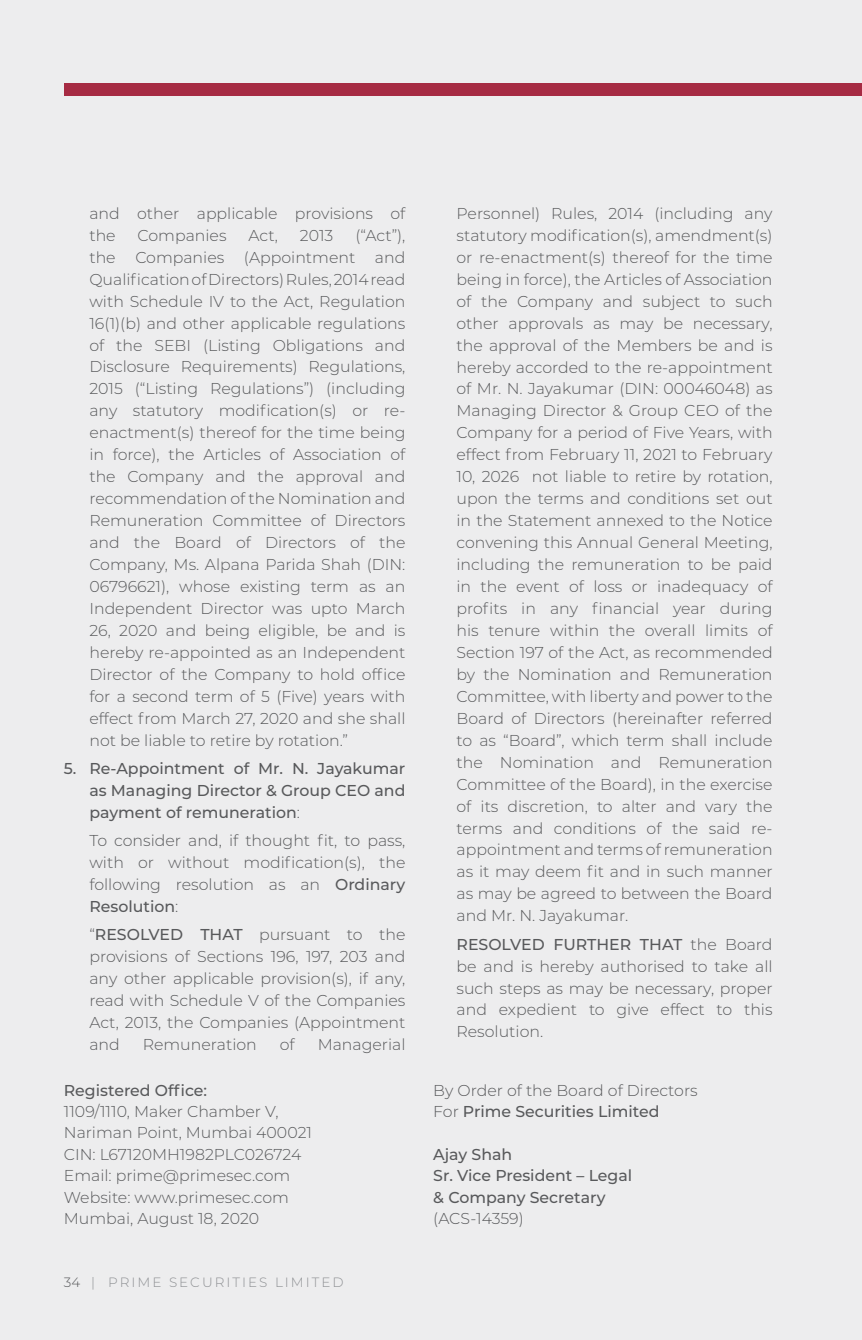
<style>
.page{position:relative;width:862px;height:1340px;background:#fff}
.page>*{position:absolute;margin:0;border:0;box-sizing:border-box;transform-origin:0 0}
.t1{font:300 15.75px/22.1px "Montserrat";color:#58595b;text-align:justify}
.t2{font:500 15.75px/22.1px "Montserrat";color:#58595b;text-align:justify}
.t3{font:300 13.5px "Montserrat";letter-spacing:.15em;color:#8f9194}
.s1{font-weight:300}
.s2{font-weight:500}
.s3{color:#58595b}
</style>
<div class="page">
<div style="left:0;top:0;width:861px;height:1339px;background:#ededee"></div>
<div style="left:64px;top:83px;width:797px;height:13px;background:#a62b43"></div>
<p class="t1" style="left:89px;top:202px;width:317px">and other applicable provisions of the</p>
<p class="t1" style="left:89px;top:224px;width:317px;text-indent:266px">(“Act”), the Companies (Appointment and Qualification of Directors) Rules, 2014 read with Schedule IV to the Act, Regulation 16(1)(b) and other applicable regulations of the SE BI (Listing Obligations and Disclosure Requirements) Regulations, 2015 (“Listing Regulations”) (including any statutory modification(s) or re&shy;enactment(s) thereof for the time being in force), the Articles of Association of the Company and the approval and recommendation of the Nomination and Remuneration Committee of Directors and the Board of Directors of the Company, Ms. Alpana Parida Shah (DIN:<br>06796621), whose existing term as an Independent Director was upto March 26, 2020 and being eligible, be and is hereby re-appointed as an Independent Director of the Company to hold office for a second term of 5 (Five) years with effect from March 27, 2020 and she shall not be liable to retire by rotation.”</p>
<p class="t2" style="left:89px;top:756px;width:317px;text-indent:-26px">5. Re-Appointment of Mr. N. Jayakumar as Managing Director &amp; Group CEO and payment of remuneration<span class="s1">:</span></p>
<p class="t1" style="left:89px;top:829px;width:317px;text-indent:-26px">To consider and, if thought fit, to pass, with or without modification(s), the following resolution as an <span class="s2">Ordinary Resolution</span>:</p>
<p class="t1" style="left:89px;top:923px;width:317px">“<span class="s2">RESOLVED THAT</span> pursuant to the provisions of Sections 196, 197, 203 and any other applicable provision(s), if any, read with Schedule V of the Companies Act, 2013, the Companies (Appointment and</p>
<p class="t1" style="left:137px;top:224px;width:90px">Companies</p>
<p class="t1" style="left:248px;top:224px;width:31px">Act,</p>
<p class="t1" style="left:300px;top:224px;width:35px">2013</p>
<p class="t1" style="left:143px;top:1033px;width:116px">Remuneration</p>
<p class="t1" style="left:280px;top:1033px;width:16px">of</p>
<p class="t1" style="left:317px;top:1033px;width:89px">Managerial</p>
<p class="t1" style="left:456px;top:202px;width:317px">Personnel) Rules, 2014 (including any statutory modification(s), amendment(s) or re-enactment(s) thereof for the time being in force), the Articles of Association of the Company and subject to such other approvals as may be necessary, the approval of the Members be and is hereby accorded to the re-appointment of Mr. N . Jayakumar (DIN : 00046048) as Managing Director &amp; Group CEO of the Company for a period of Five Years, with effect from February 11, 2021 to February 10, 2026 not liable to retire by rotation, upon the terms and conditions set out in the Statement annexed to the N otice convening this Annual General Meeting, including the remuneration to be paid in the event of loss or inadequacy of profits in any financial year during his tenure within the overall limits of Section 197 of the Act, as recommended by the Nomination and Remuneration Committee, with liberty and power to the Board of Directors (hereinafter referred to as “Board”, which term shall include the Nomination and Remuneration Committee of the Board), in the exercise of its discretion, to alter and vary the terms and conditions of the said re&shy;appointment and terms of remuneration as it may deem fit and in such manner as may be agreed to between the Board and Mr. N. Jayakumar.</p>
<p class="t1" style="left:456px;top:932px;width:317px"><span class="s2">RESOLVED FURTHER THAT</span> the Board be and is hereby authorised to take all such steps as may be necessary, proper and expedient to give effect to this Resolution.</p>
<p class="t2" style="left:64px;top:1078px;width:145px">Registered Office:</p>
<p class="t1" style="left:433px;top:1078px;width:266px">By Order of the Board of Directors</p>
<p class="t1" style="left:64px;top:1099px;width:216px">1109/1110, Maker Chamber V,</p>
<p class="t2" style="left:433px;top:1099px;width:227px"><span class="s1">For</span> Prime Securities Limited</p>
<p class="t1" style="left:64px;top:1121px;width:250px;line-height:21.4px">N ariman Point, Mumbai 400021<br>CIN : L67120MH1982PLC026724</p>
<p class="t2" style="left:433px;top:1142px;width:80px">Ajay Shah</p>
<p class="t1" style="left:64px;top:1164px;width:228px">Email: prime@primesec.com</p>
<p class="t2" style="left:433px;top:1163px;width:200px">Sr. Vice President – Legal</p>
<p class="t1" style="left:64px;top:1185px;width:226px">Website: www.primesec.com</p>
<p class="t2" style="left:433px;top:1185px;width:174px">&amp; Company Secretary</p>
<p class="t1" style="left:64px;top:1206px;width:197px">Mumbai, August 18, 2020</p>
<p class="t1" style="left:433px;top:1206px;width:92px">(ACS-14359)</p>
<p class="t3" style="left:64px;top:1272px;width:56px"><span class="s3">34</span> | Prim</p>
<p class="t3" style="left:152px;top:1272px;width:132px">e Securi ti es Limi</p>
<p class="t3" style="left:312px;top:1272px;width:31px">ted</p>
</div>
